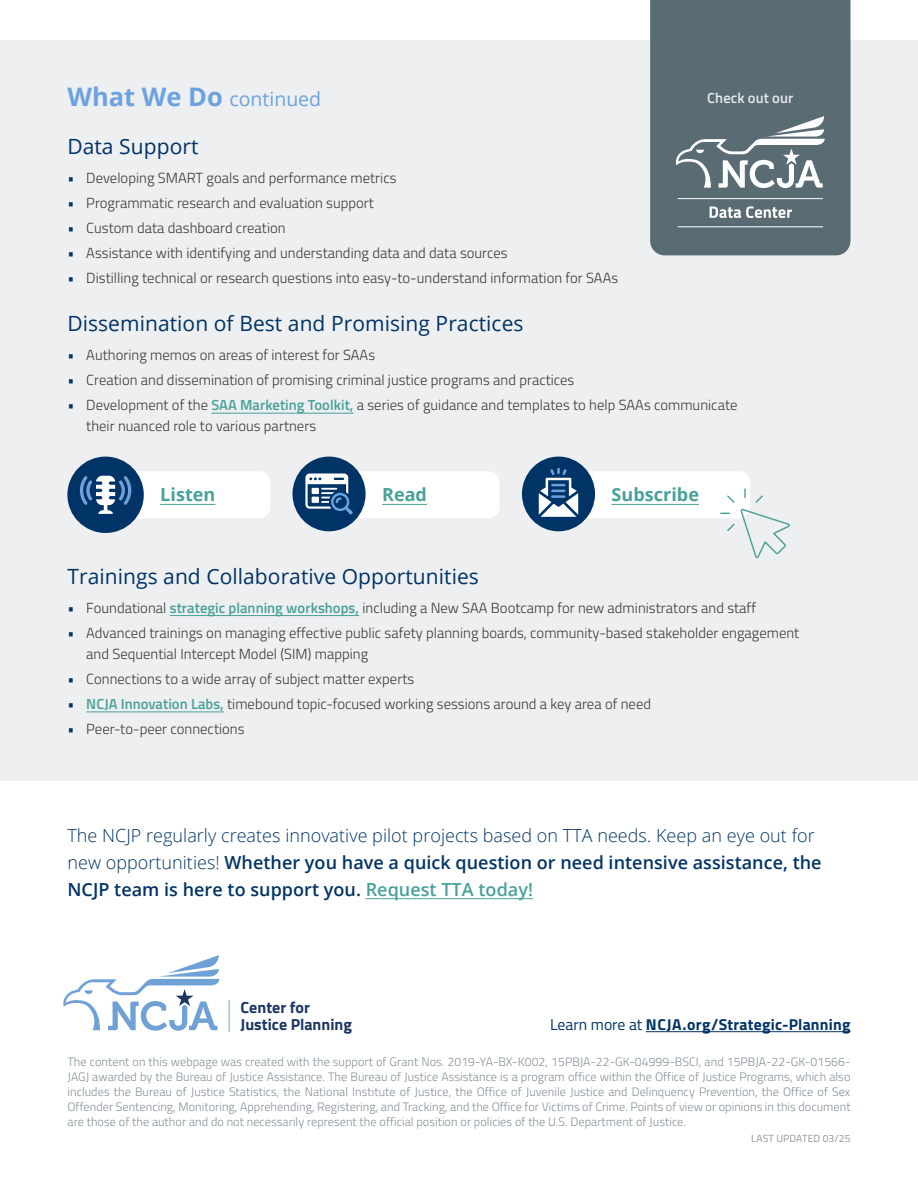
<style>
.page{position:relative;width:918px;height:1188px;background:#fff}
.page>*{position:absolute;margin:0;border:0;box-sizing:border-box;transform-origin:0 0}
.t1{font:21px "Open Sans";letter-spacing:.005em;color:#036}
.t2{font:19.5px "Open Sans";color:#6da2e0}
.t3{font:300 18px/27px "Open Sans";color:#036}
.t4{font:700 18px "Open Sans";letter-spacing:.005em;color:#48a199}
.t5{font:700 16.05px/17.5px "Titillium Web";color:#1c3664}
.t6{font:700 15.75px "Titillium Web";letter-spacing:.015em;color:#036}
.t7{font:300 14.7px/20.9px "Titillium Web";letter-spacing:.005em;color:#383839}
.t8{font:600 14.7px "Titillium Web";letter-spacing:.005em;color:#e6e9ea}
.t9{font:300 12.3px/15.1px "Titillium Web";letter-spacing:.005em;color:#839196;text-align:justify}
.t10{font:10.35px "Titillium Web";letter-spacing:.015em;color:#939598}
.s1{font-weight:700;font-size:25.5px}
.s2{color:#036}
.s3{font-weight:600;color:#48a199}
.s4{font-weight:600}
.s5{font-weight:400}
</style>
<div class="page">
<div style="left:0;top:40px;width:918px;height:741px;background:#edeff0"></div>
<hr style="left:211px;top:413px;width:143px;height:1px;background:#48a199">
<hr style="left:170px;top:615px;width:189px;height:1px;background:#48a199">
<hr style="left:86px;top:712px;width:138px;height:1px;background:#48a199">
<svg style="left:63px;top:955px;width:157px;height:76px"></svg>
<hr style="left:229px;top:1000px;width:1px;height:31px;background:#6fa1d6">
<hr style="left:646px;top:1031px;width:204px;height:1px;background:#036">
<div style="left:650px;top:0;width:200px;height:255px;background:#5a6c73"></div>
<svg style="left:676px;top:116px;width:149px;height:72px"></svg>
<svg style="left:710px;top:206px;width:82px;height:12px"></svg>
<hr style="left:678px;top:198px;width:145px;height:1px;background:#fff">
<hr style="left:678px;top:226px;width:145px;height:1px;background:#fff">
<div style="left:100px;top:471px;width:170px;height:47px;background:#fff;border-radius:11px"></div>
<hr style="left:160px;top:504px;width:55px;height:1px;background:#48a199">
<div style="left:67px;top:457px;width:77px;height:76px;background:#036;border-radius:50%"></div>
<div style="left:329px;top:471px;width:170px;height:47px;background:#fff;border-radius:11px"></div>
<hr style="left:382px;top:504px;width:45px;height:1px;background:#48a199">
<div style="left:292px;top:457px;width:74px;height:74px;background:#036;border-radius:50%"></div>
<div style="left:558px;top:471px;width:192px;height:47px;background:#fff;border-radius:11px"></div>
<hr style="left:612px;top:504px;width:87px;height:1px;background:#48a199">
<div style="left:522px;top:457px;width:73px;height:74px;background:#036;border-radius:50%"></div>
<svg style="left:720px;top:488px;width:70px;height:70px"></svg>
<svg style="left:80px;top:476px;width:51px;height:38px"></svg>
<svg style="left:305px;top:473px;width:48px;height:42px"></svg>
<svg style="left:539px;top:468px;width:39px;height:49px"></svg>
<hr style="left:551px;top:495px;width:15px;height:3px;background:#6da2e0">
<hr style="left:366px;top:898px;width:167px;height:1px;background:#48a199">
<h2 class="t2" style="left:67px;top:86px;width:255px"><span class="s1">What We Do</span> continued</h2>
<h1 class="t1" style="left:67px;top:132px;width:133px">Data Support</h1>
<p class="t7" style="left:67px;top:166px;width:331px"><span class="s2">•</span> Developing SMART goals and performance metrics</p>
<p class="t7" style="left:67px;top:192px;width:308px"><span class="s2">•</span> Programmatic research and evaluation support</p>
<p class="t7" style="left:67px;top:217px;width:220px"><span class="s2">•</span> Custom data dashboard creation</p>
<p class="t7" style="left:67px;top:242px;width:442px"><span class="s2">•</span> Assistance with identifying and understanding data and data sources</p>
<p class="t7" style="left:67px;top:267px;width:552px"><span class="s2">•</span> Distilling technical or research questions into easy-to-understand information for SAAs</p>
<h1 class="t1" style="left:67px;top:309px;width:458px">Dissemination of Best and Promising Practices</h1>
<p class="t7" style="left:67px;top:344px;width:309px"><span class="s2">•</span> Authoring memos on areas of interest for SAAs</p>
<p class="t7" style="left:67px;top:369px;width:509px"><span class="s2">•</span> Creation and dissemination of promising criminal justice programs and practices</p>
<p class="t7" style="left:86px;top:394px;width:653px;text-indent:-19px"><span class="s2">•</span> Development of the <span class="s3">SAA Marketing Toolkit,</span> a series of guidance and templates to help SAAs communicate their nuanced role to various partners</p>
<p class="t8" style="left:707px;top:87px;width:87px">Check out our</p>
<p class="t4" style="left:160px;top:482px;width:57px">Listen</p>
<p class="t4" style="left:382px;top:482px;width:46px">Read</p>
<p class="t4" style="left:612px;top:482px;width:89px">Subscribe</p>
<h1 class="t1" style="left:67px;top:562px;width:413px">Trainings and Collaborative Opportunities</h1>
<p class="t7" style="left:67px;top:596px;width:690px"><span class="s2">•</span> Foundational <span class="s3">strategic planning workshops,</span> including a New SAA Bootcamp for new administrators and staff</p>
<p class="t7" style="left:86px;top:621px;width:715px;text-indent:-19px"><span class="s2">•</span> Advanced trainings on managing effective public safety planning boards, community-based stakeholder engagement and Sequential Intercept Model (SIM) mapping</p>
<p class="t7" style="left:67px;top:667px;width:348px"><span class="s2">•</span> Connections to a wide array of subject matter experts</p>
<p class="t7" style="left:67px;top:693px;width:585px"><span class="s2">•</span> <span class="s3">NCJA Innovation Labs,</span> timebound topic-focused working sessions around a key area of need</p>
<p class="t7" style="left:67px;top:718px;width:179px"><span class="s2">•</span> Peer-to-peer connections</p>
<p class="t3" style="left:67px;top:821px;width:756px">The NCJP regularly creates innovative pilot projects based on TTA needs. Keep an eye out for new opportunities! <span class="s4">Whether you have a quick question or need intensive assistance, the<br>NCJP team is here to support you.</span> <span class="s3">Request TTA today!</span></p>
<p class="t5" style="left:241px;top:997px;width:113px">Center for<br>Justice Planning</p>
<p class="t6" style="left:550px;top:1013px;width:302px"><span class="s5">Learn more at</span> NCJA.org/Strategic-Planning</p>
<p class="t9" style="left:68px;top:1053px;width:785px">The content on this webpage was created with the support of Grant Nos. 2019-YA-BX-K002, 15PBJA-22-GK-04999-BSCI, and 15PBJA-22-GK-01566- JAGJ awarded by the Bureau of Justice Assistance. The Bureau of Justice Assistance is a program office within the Office of Justice Programs, which also includes the Bureau of Justice Statistics, the National Institute of Justice, the Office of Juvenile Justice and Delinquency Prevention, the Office of Sex Offender Sentencing, Monitoring, Apprehending, Registering, and Tracking, and the Office for Victims of Crime. Points of view or opinions in this document are those of the author and do not necessarily represent the official position or policies of the U.S. Department of Justice.</p>
<p class="t10" style="left:751px;top:1131px;width:101px">LAST UPDATED 03/25</p>
</div>
